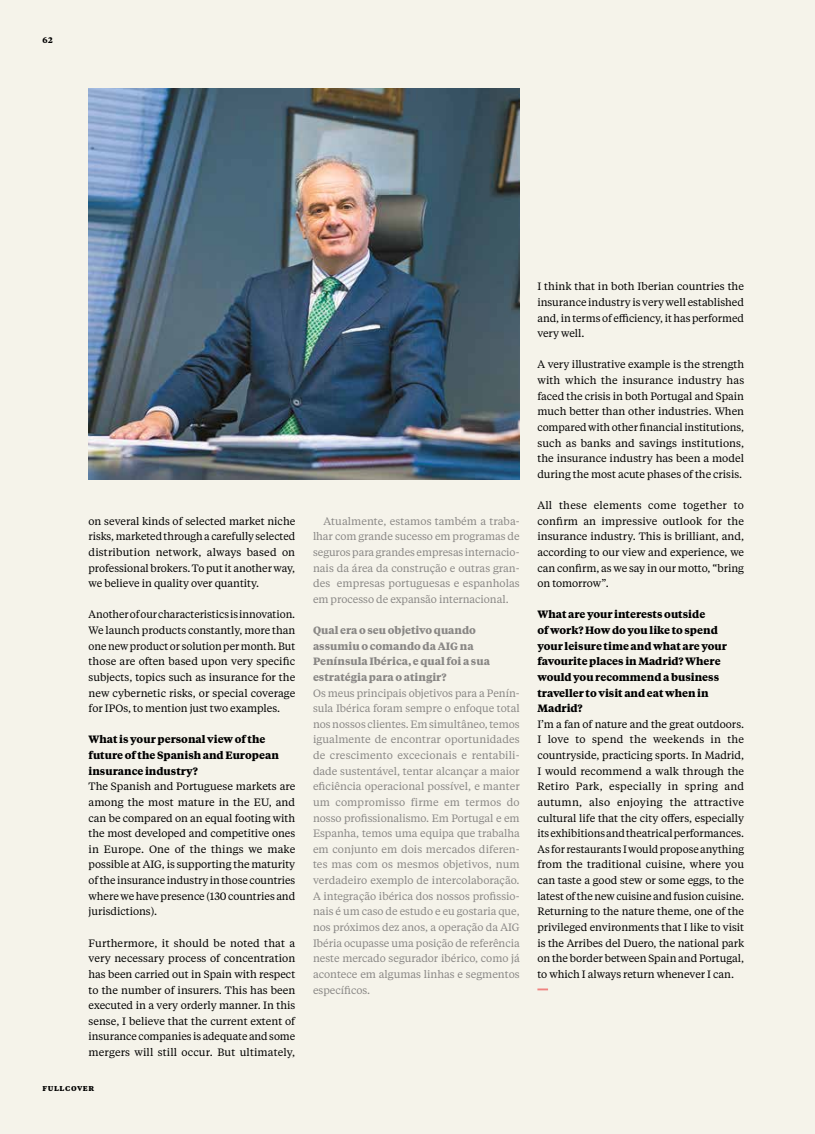
<style>
.page{position:relative;width:815px;height:1134px;background:#f5f3ea}
.page>*{position:absolute;margin:0;border:0;box-sizing:border-box;transform-origin:0 0}
.t1{font:10.62px/15.6px "Tiempos Text";color:#000;text-align:justify}
.t2{font:10.62px/15.6px "Tiempos Text";letter-spacing:-.005em;color:#898785;text-align:justify}
.t3{font:700 10.62px/15.6px "Tiempos Text";color:#000}
.t4{font:700 10.62px/15.6px "Tiempos Text";color:#898785}
.t5{font:700 8.12px "Tiempos Text";letter-spacing:.075em;color:#000}
</style>
<div class="page">
<svg style="left:537px;top:988px;width:11px;height:2px"></svg>
<img style="left:89px;top:89px;width:431px;height:390px">
<p class="t5" style="left:43px;top:34px;width:12px">62</p>
<p class="t1" style="left:89px;top:513px;width:208px">on several kinds of selected market niche risks, marketed through a carefully selected distribution network, always based on professional brokers. To put it another way, we believe in quality over quantity.</p>
<p class="t1" style="left:89px;top:606px;width:208px">Another of our characteristics is innovation.<br>We launch products constantly, more than one new product or solution per month. But those are often based upon very specific subjects, topics such as insurance for the new cybernetic risks, or special coverage for IPOs, to mention just two examples.</p>
<p class="t3" style="left:89px;top:731px;width:192px">What is your personal view of the future of the Spanish and European insurance industry?</p>
<p class="t1" style="left:89px;top:778px;width:208px">The Spanish and Portuguese markets are among the most mature in the EU, and can be compared on an equal footing with the most developed and competitive ones in Europe. One of the things we make possible at AIG, is supporting the maturity of the insurance industry in those countries where we have presence (130 countries and jurisdictions).</p>
<p class="t1" style="left:89px;top:934px;width:209px">Furthermore, it should be noted that a very necessary process of concentration has been carried out in Spain with respect to the number of insurers. This has been executed in a very orderly manner. In this sense, I believe that the current extent of insurance companies is adequate and some mergers will still occur. But ultimately,</p>
<p class="t5" style="left:43px;top:1083px;width:53px">fullcover</p>
<p class="t2" style="left:313px;top:513px;width:208px;text-indent:11px">Atualmente, estamos também a traba&shy;lhar com grande sucesso em programas de seguros para grandes empresas internacio&shy;nais da área da construção e outras gran&shy;des empresas portuguesas e espanholas em processo de expansão internacional.</p>
<p class="t4" style="left:313px;top:622px;width:179px">Qual era o seu objetivo quando assumiu o comando da AIG na<br>Península Ibérica, e qual foi a sua estratégia para o atingir?</p>
<p class="t2" style="left:313px;top:684px;width:208px">Os meus principais objetivos para a Penín&shy;sula Ibérica foram sempre o enfoque total nos nossos clientes. Em simultâneo, temos igualmente de encontrar oportunidades de crescimento excecionais e rentabili&shy;dade sustentável, tentar alcançar a maior eficiência operacional possível, e manter um compromisso firme em termos do nosso profissionalismo. Em Portugal e em Espanha, temos uma equipa que trabalha em conjunto em dois mercados diferen&shy;tes mas com os mesmos objetivos, num verdadeiro exemplo de intercolaboração.<br>A integração ibérica dos nossos profissio&shy;nais é um caso de estudo e eu gostaria que, nos próximos dez anos, a operação da AIG Ibéria ocupasse uma posição de referência neste mercado segurador ibérico, como já acontece em algumas linhas e segmentos específicos.</p>
<p class="t1" style="left:537px;top:278px;width:208px">I think that in both Iberian countries the insurance industry is very well established and, in terms of efficiency, it has performed very well.</p>
<p class="t1" style="left:537px;top:356px;width:208px">A very illustrative example is the strength with which the insurance industry has faced the crisis in both Portugal and Spain much better than other industries. When compared with other financial institutions, such as banks and savings institutions, the insurance industry has been a model during the most acute phases of the crisis.</p>
<p class="t1" style="left:537px;top:497px;width:208px">All these elements come together to confirm an impressive outlook for the insurance industry. This is brilliant, and, according to our view and experience, we can confirm, as we say in our motto, “bring on tomorrow”.</p>
<p class="t3" style="left:537px;top:606px;width:191px">What are your interests outside<br>of work? How do you like to spend your leisure time and what are your favourite places in Madrid? Where would you recommend a business traveller to visit and eat when in<br>Madrid?</p>
<p class="t1" style="left:537px;top:716px;width:208px">I’m a fan of nature and the great outdoors.<br>I love to spend the weekends in the countryside, practicing sports. In Madrid, I would recommend a walk through the Retiro Park, especially in spring and autumn, also enjoying the attractive cultural life that the city offers, especially its exhibitions and theatrical performances.<br>As for restaurants I would propose anything from the traditional cuisine, where you can taste a good stew or some eggs, to the latest of the new cuisine and fusion cuisine.<br>Returning to the nature theme, one of the privileged environments that I like to visit is the Arribes del Duero, the national park on the border between Spain and Portugal, to which I always return whenever I can.</p>
</div>
